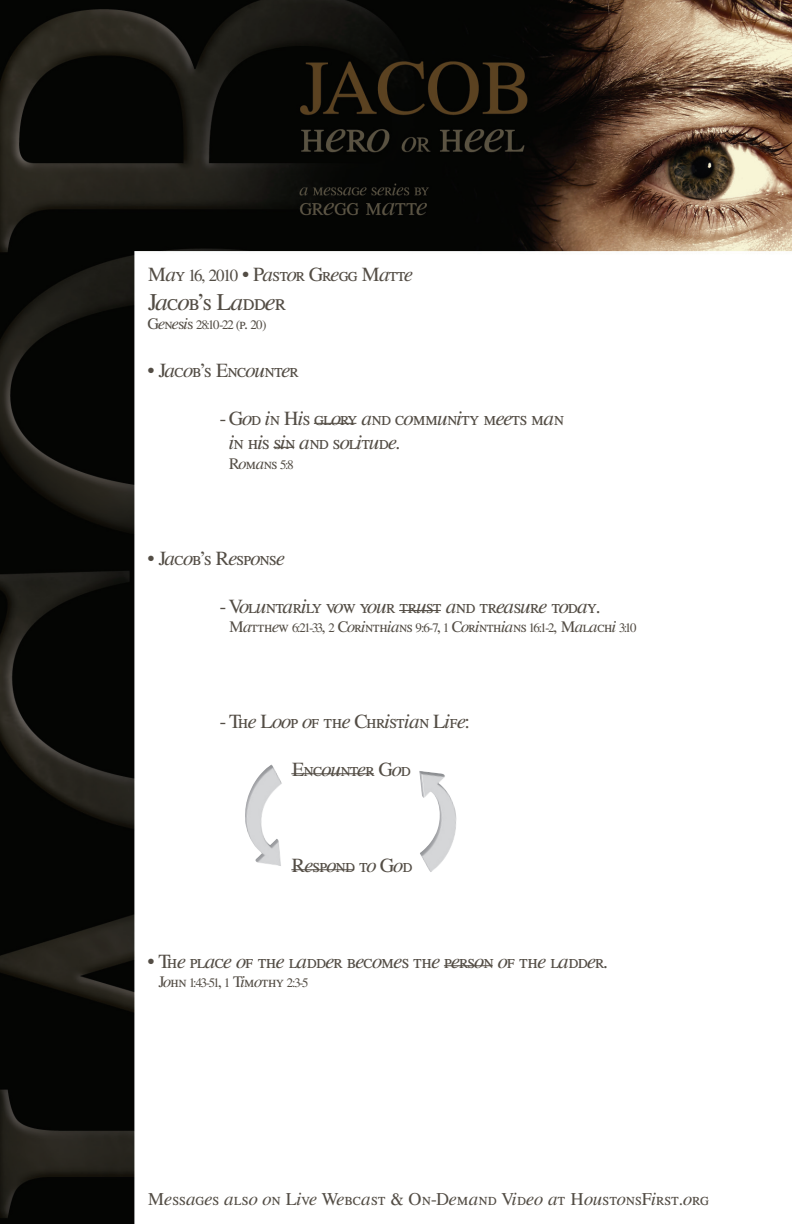
<style>
.page{position:relative;width:792px;height:1224px;background:#fff}
.page>*{position:absolute;margin:0;border:0;box-sizing:border-box;transform-origin:0 0}
.t1{font:24px "Will Grace";letter-spacing:-.04em;color:#534d45}
.t2{font:20px/24px "Will Grace";letter-spacing:-.04em;color:#534d45}
.t3{font:18px "Will Grace";color:#534d45}
.t4{font:16px "Will Grace";letter-spacing:-.04em;color:#534d45}
.t5{font:13px "Will Grace";letter-spacing:-.04em;color:#534d45}
.s1{font-size:17px}
.s2{font-size:16px}
.s3{font-size:13px}
</style>
<div class="page">
<img style="left:0;top:0;width:792px;height:1224px">
<hr style="left:314px;top:423px;width:42px;height:1px;background:#534d45">
<svg style="left:273px;top:447px;width:21px;height:1px"></svg>
<hr style="left:399px;top:610px;width:42px;height:1px;background:#534d45">
<hr style="left:291px;top:773px;width:83px;height:1px;background:#534d45">
<hr style="left:291px;top:869px;width:63px;height:1px;background:#534d45">
<hr style="left:444px;top:965px;width:49px;height:1px;background:#534d45">
<img style="left:245px;top:765px;width:37px;height:101px">
<img style="left:419px;top:771px;width:37px;height:101px">
<p class="t2" style="left:147px;top:263px;width:267px">May <span class="s1">16, 2010</span> • Pastor Gregg Matte</p>
<p class="t1" style="left:147px;top:287px;width:140px">Jacob’s Ladder</p>
<p class="t5" style="left:147px;top:317px;width:121px"><span class="s2">Genesis</span> 28:10-22 (<span class="s2">p.</span> 20)</p>
<p class="t2" style="left:147px;top:359px;width:153px">• Jacob’s Encounter</p>
<p class="t2" style="left:229px;top:407px;width:337px;text-indent:-9px">- God in His glory and community meets man in his sin and solitude.</p>
<p class="t4" style="left:229px;top:453px;width:66px">Romans <span class="s3">5:8</span></p>
<p class="t2" style="left:147px;top:546px;width:139px">• Jacob’s Response</p>
<p class="t2" style="left:219px;top:594px;width:383px">- Voluntarily vow your trust and treasure today.</p>
<p class="t4" style="left:229px;top:616px;width:410px">Matthew <span class="s3">6:21-33</span>, <span class="s3">2</span> Corinthians <span class="s3">9:6-7</span>, <span class="s3">1</span> Corinthians <span class="s3">16:1-2</span>, Malachi <span class="s3">3:10</span></p>
<p class="t2" style="left:219px;top:709px;width:251px">- The Loop of the Christian Life:</p>
<p class="t2" style="left:291px;top:757px;width:121px">Encounter God</p>
<p class="t2" style="left:291px;top:853px;width:122px">Respond to God</p>
<p class="t2" style="left:147px;top:949px;width:462px">• The place of the ladder becomes the person of the ladder.</p>
<p class="t5" style="left:158px;top:975px;width:152px"><span class="s2">John</span> 1:43-51<span class="s2">,</span> 1 <span class="s2">Timothy</span> 2:3-5</p>
<p class="t3" style="left:147px;top:1188px;width:563px">Messages also on Live Webcast &amp; On-Demand Video at HoustonsFirst.org</p>
</div>
